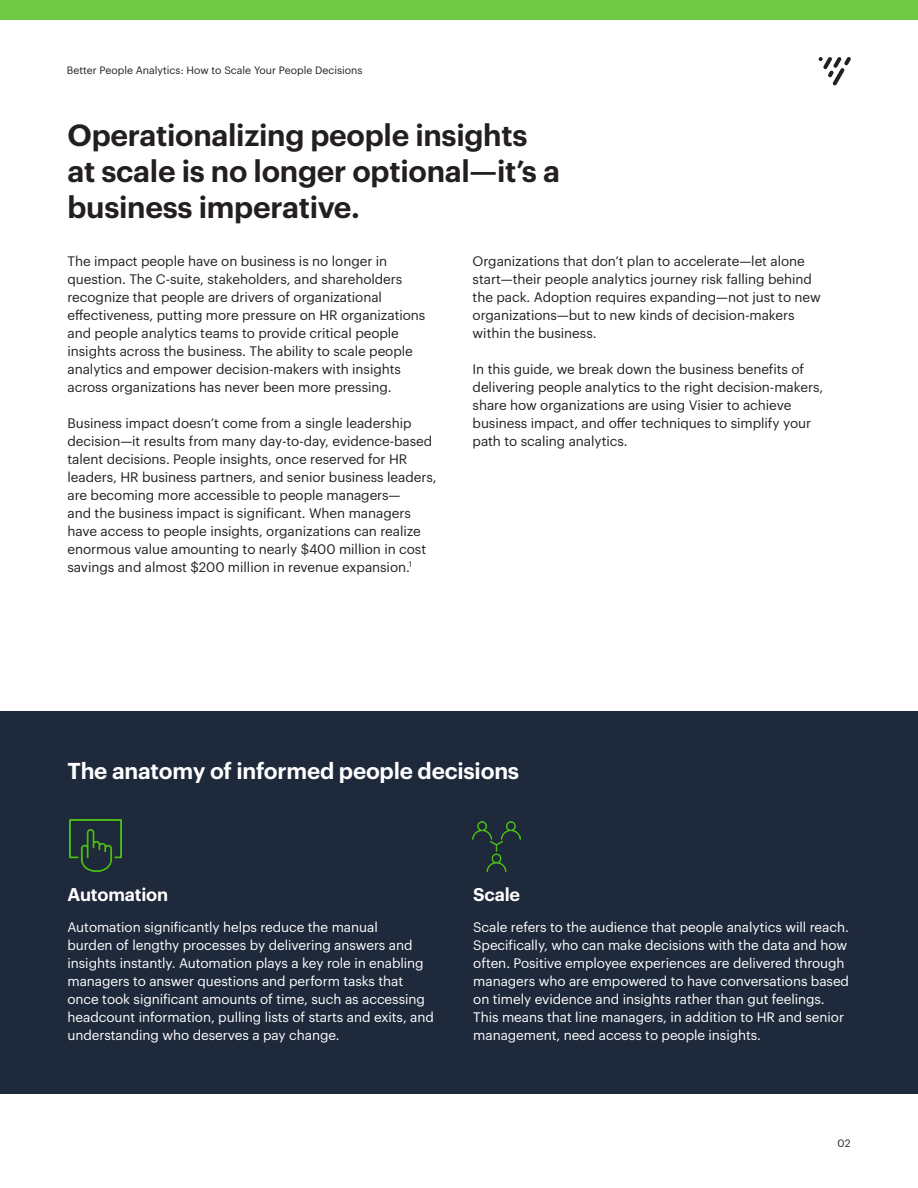
<style>
.page{position:relative;width:918px;height:1188px;background:#fff}
.page>*{position:absolute;margin:0;border:0;box-sizing:border-box;transform-origin:0 0}
.Body-Intro{font:600 30px/36px "Graphik";letter-spacing:-.01em;color:#231f20}
.Body-Intro-2{font:600 22.5px "Graphik";letter-spacing:-.01em;color:#fff}
.Body-Intro-3{font:600 18px "Graphik";letter-spacing:-.01em;color:#fff}
.Body-Intro-4{font:13.5px/18px "Graphik";letter-spacing:-.005em;color:#231f20}
.Body{font:13.5px/18px "Graphik";letter-spacing:-.005em;color:#fff}
.t1{font:10.5px "Graphik";color:#231f20}
</style>
<div class="page">
<div style="left:0;top:711px;width:918px;height:383px;background:#1e293b"></div>
<img style="left:70px;top:819px;width:52px;height:52px">
<img style="left:472px;top:821px;width:49px;height:50px">
<div style="left:0;top:0;width:918px;height:20px;background:#70c945"></div>
<svg style="left:819px;top:57px;width:32px;height:28px"></svg>
<p class="t1" style="left:67px;top:63px;width:297px">Better People Analytics: How to Scale Your People Decisions</p>
<p class="Body-Intro" style="left:68px;top:115px;width:494px">Operationalizing people insights at scale is no longer optional—it’s a business imperative.</p>
<p class="Body-Intro-4" style="left:68px;top:250px;width:359px">The impact people have on business is no longer in question. The C-suite, stakeholders, and shareholders recognize that people are drivers of organizational effectiveness, putting more pressure on HR organizations and people analytics teams to provide critical people insights across the business. The ability to scale people analytics and empower decision-makers with insights across organizations has never been more pressing.</p>
<p class="Body-Intro-4" style="left:68px;top:412px;width:371px">Business impact doesn’t come from a single leadership decision—it results from many day-to-day, evidence-based talent decisions. People insights, once reserved for HR leaders, HR business partners, and senior business leaders, are becoming more accessible to people managers—<br>and the business impact is significant. When managers have access to people insights, organizations can realize enormous value amounting to nearly $400 million in cost savings and almost $200 million in revenue expansion.<sup>1</sup></p>
<p class="Body-Intro-4" style="left:473px;top:250px;width:350px">Organizations that don’t plan to accelerate—let alone start—their people analytics journey risk falling behind the pack. Adoption requires expanding—not just to new organizations—but to new kinds of decision-makers within the business.</p>
<p class="Body-Intro-4" style="left:473px;top:358px;width:352px">In this guide, we break down the business benefits of delivering people analytics to the right decision-makers, share how organizations are using Visier to achieve business impact, and offer techniques to simplify your path to scaling analytics.</p>
<p class="Body-Intro-2" style="left:68px;top:754px;width:453px">The anatomy of informed people decisions</p>
<p class="Body-Intro-3" style="left:68px;top:881px;width:102px">Automation</p>
<p class="Body" style="left:68px;top:916px;width:368px">Automation significantly helps reduce the manual<br>burden of lengthy processes by delivering answers and insights instantly. Automation plays a key role in enabling managers to answer questions and perform tasks that once took significant amounts of time, such as accessing headcount information, pulling lists of starts and exits, and understanding who deserves a pay change.</p>
<p class="Body-Intro-3" style="left:473px;top:881px;width:48px">Scale</p>
<p class="Body" style="left:473px;top:916px;width:377px">Scale refers to the audience that people analytics will reach.<br>Specifically, who can make decisions with the data and how often. Positive employee experiences are delivered through managers who are empowered to have conversations based on timely evidence and insights rather than gut feelings.<br>This means that line managers, in addition to HR and senior management, need access to people insights.</p>
<p class="t1" style="left:838px;top:1135px;width:14px">02</p>
</div>
